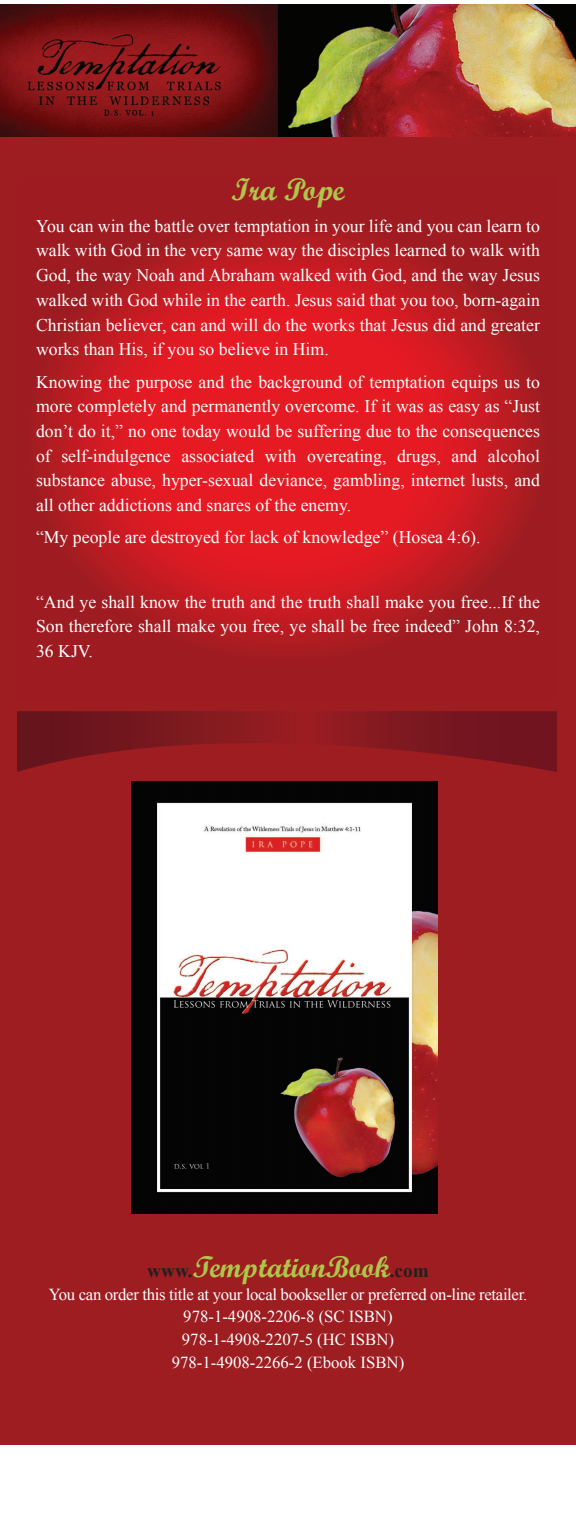
<style>
.page{position:relative;width:576px;height:1517px;background:#fff}
.page>*{position:absolute;margin:0;border:0;box-sizing:border-box;transform-origin:0 0}
.t1{font:31.25px "Script MT Bold";letter-spacing:-.035em;color:#aec64c}
.t2{font:30px "Script MT Bold";color:#aec64c}
.t3{font:17.75px/24.7px "Times New Roman";color:#fff;text-align:justify}
.t4{font:16.75px/22.8px "Times New Roman";letter-spacing:-.02em;color:#fff;text-align:center}
.s1{font-family:"Times New Roman";font-weight:700;font-size:19.25px;color:#231f20}
</style>
<div class="page">
<div style="left:0;top:22px;width:576px;height:1422px;background:#9d1d21"></div>
<svg style="left:38px;top:227px;width:499px;height:425px"></svg>
<img style="left:0;top:4px;width:576px;height:132px">
<img style="left:132px;top:781px;width:306px;height:432px">
<svg style="left:17px;top:711px;width:540px;height:61px"></svg>
<h1 class="t1" style="left:231px;top:170px;width:115px">Ira Pope</h1>
<p class="t3" style="left:36px;top:213px;width:506px">You can win the battle over temptation in your life and you can learn to walk with God in the very same way the disciples learned to walk with God, the way Noah and Abraham walked with God, and the way Jesus walked with God while in the earth. Jesus said that you too, born-again Christian believer, can and will do the works that Jesus did and greater works than His, if you so believe in Him.</p>
<p class="t3" style="left:36px;top:369px;width:506px">Knowing the purpose and the background of temptation equips us to more completely and permanently overcome. If it was as easy as “Just don’t do it,” no one today would be suffering due to the consequences of self-indulgence associated with overeating, drugs, and alcohol substance abuse, hyper-sexual deviance, gambling, internet lusts, and all other addictions and snares of the enemy.</p>
<p class="t3" style="left:36px;top:525px;width:446px">“My people are destroyed for lack of knowledge” (Hosea 4:6).</p>
<p class="t3" style="left:36px;top:589px;width:506px">“And ye shall know the truth and the truth shall make you free...If the Son therefore shall make you free, ye shall be free indeed” John 8:32, 36 KJV.</p>
<h2 class="t2" style="left:147px;top:1248px;width:283px"><span class="s1">www.</span>TemptationBook<span class="s1">.com</span></h2>
<p class="t4" style="left:49px;top:1282px;width:480px">You can order this title at your local bookseller or preferred on-line retailer.<br>978-1-4908-2206-8 (SC ISBN)<br>978-1-4908-2207-5 (HC ISBN)<br>978-1-4908-2266-2 (Ebook ISBN)</p>
</div>
